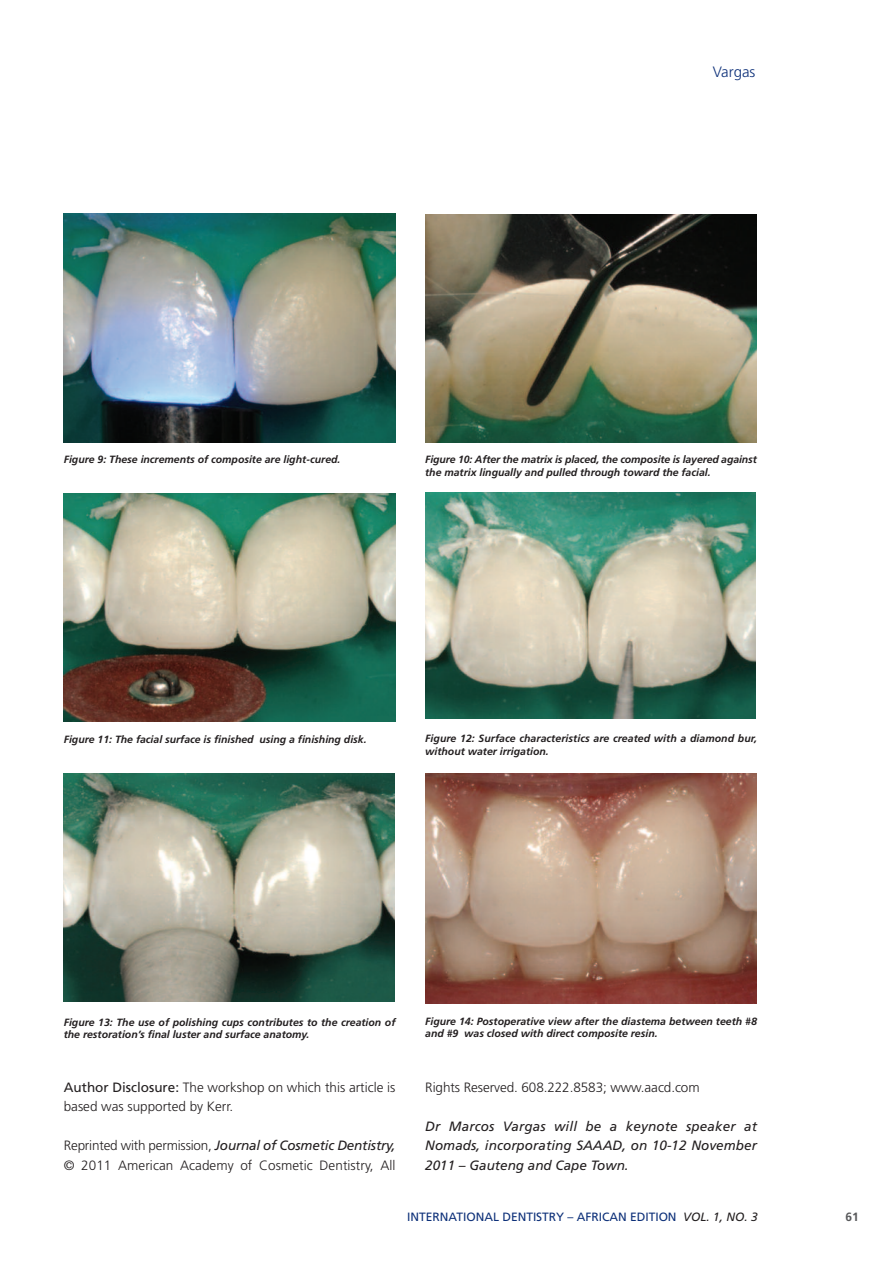
<style>
.page{position:relative;width:893px;height:1263px;background:#fff}
.page>*{position:absolute;margin:0;border:0;box-sizing:border-box;transform-origin:0 0}
.t1{font:300 15px "Frutiger";color:#0d3079}
.t2{font:300 13.5px/19.5px "Frutiger";color:#231f20}
.t3{font:italic 13.5px/19.5px "Frutiger";color:#231f20;text-align:justify}
.t4{font:12px "Frutiger";color:#0d3079}
.t5{font:700 12px "Frutiger";color:#57585a}
.t6{font:italic 700 10.5px/12.6px "Frutiger";color:#231f20}
.s1{font-weight:400}
.s2{font-weight:400;font-style:italic}
.s3{font-style:italic;color:#231f20}
</style>
<div class="page">
<img style="left:64px;top:214px;width:331px;height:228px">
<img style="left:425px;top:214px;width:332px;height:229px">
<img style="left:64px;top:493px;width:331px;height:228px">
<img style="left:425px;top:492px;width:331px;height:226px">
<img style="left:64px;top:774px;width:330px;height:228px">
<img style="left:425px;top:774px;width:332px;height:229px">
<h1 class="t1" style="left:713px;top:65px;width:44px">Vargas</h1>
<p class="t6" style="left:64px;top:454px;width:278px">Figure 9: These increments of composite are light-cured.</p>
<p class="t6" style="left:425px;top:454px;width:333px">Figure 10: After the matrix is placed, the composite is layered against the matrix lingually and pulled through toward the facial.</p>
<p class="t6" style="left:64px;top:734px;width:304px">Figure 11: The facial surface is finished using a finishing disk.</p>
<p class="t6" style="left:425px;top:733px;width:333px">Figure 12: Surface characteristics are created with a diamond bur, without water irrigation.</p>
<p class="t6" style="left:64px;top:1016px;width:333px">Figure 13: The use of polishing cups contributes to the creation of the restoration’s final luster and surface anatomy.</p>
<p class="t6" style="left:425px;top:1016px;width:333px">Figure 14: Postoperative view after the diastema between teeth #8 and #9 was closed with direct composite resin.</p>
<p class="t2" style="left:64px;top:1078px;width:333px"><span class="s1">Author Disclosure:</span> The workshop on which this article is based was supported by Kerr.</p>
<p class="t2" style="left:64px;top:1136px;width:333px">Reprinted with permission, <span class="s2">Journal of Cosmetic Dentistry, </span>© 2011 American Academy of Cosmetic Dentistry, All</p>
<p class="t2" style="left:425px;top:1078px;width:276px">Rights Reserved. 608.222.8583; www.aacd.com</p>
<p class="t3" style="left:425px;top:1117px;width:333px">Dr Marcos Vargas will be a keynote speaker at Nomads, incorporating SAAAD, on 10-12 November 2011 – Gauteng and Cape Town.</p>
<p class="t4" style="left:407px;top:1212px;width:352px">INTERNATIONAL DENTISTRY – AFRICAN EDITION <span class="s3">VOL. 1, NO. 3</span></p>
<p class="t5" style="left:846px;top:1212px;width:15px">61</p>
</div>
